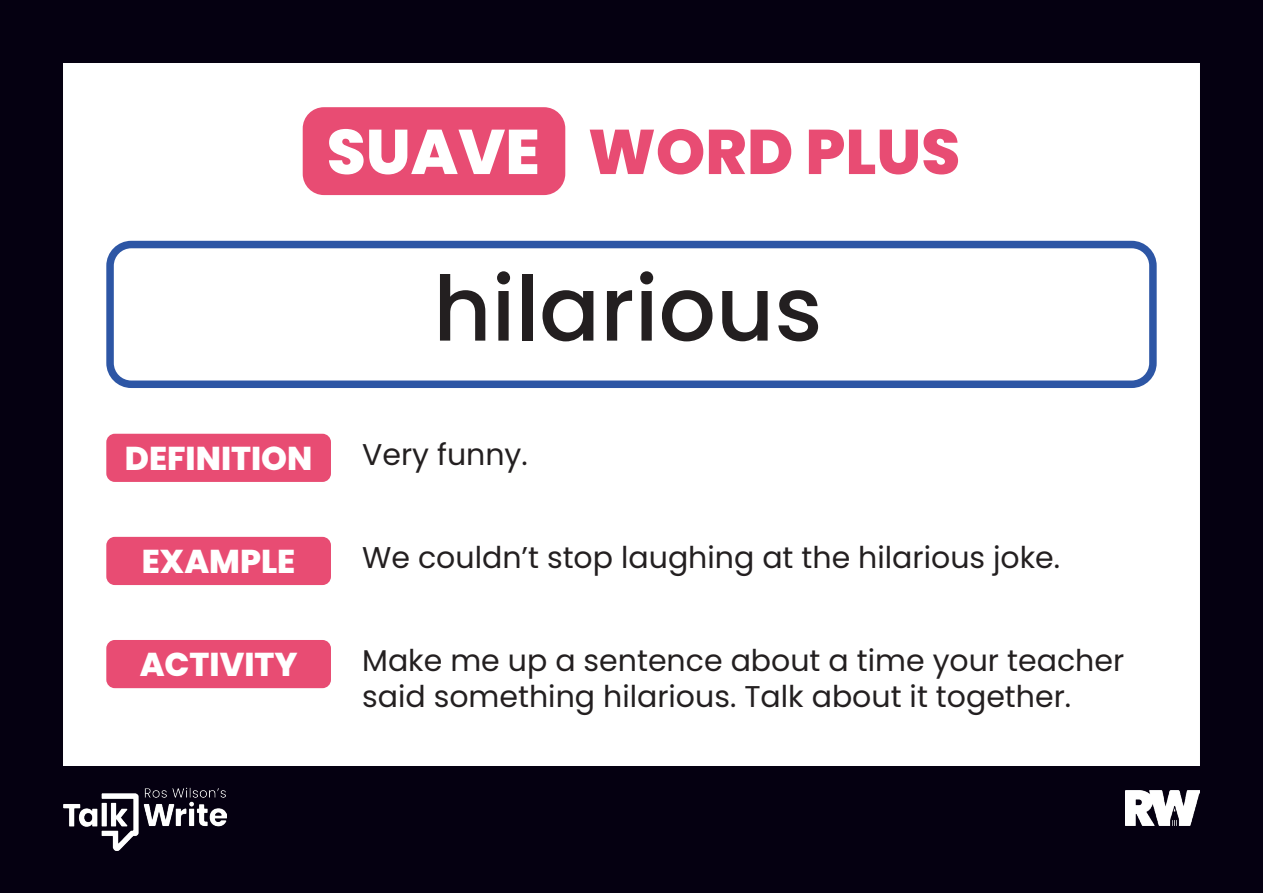
<style>
.page{position:relative;width:1263px;height:893px;background:#fff}
.page>*{position:absolute;margin:0;border:0;box-sizing:border-box;transform-origin:0 0}
.t1{font:500 90px "Poppins";color:#231f20}
.t2{font:800 63px "Poppins";color:#e84c73}
.t3{font:800 33px "Poppins";color:#fff}
.t4{font:30px/36px "Poppins";color:#231f20}
.s1{color:#fff}
</style>
<div class="page">
<div style="left:0;top:0;width:1263px;height:893px;border:63px solid #050011"></div>
<div style="left:303px;top:107px;width:262px;height:88px;background:#e84c73;border-radius:21px"></div>
<div style="left:0;top:766px;width:1263px;height:127px;background:#050011"></div>
<img style="left:1125px;top:790px;width:74px;height:36px">
<div style="left:106px;top:241px;width:1051px;height:147px;border:8px solid #2d56a5;border-radius:21px"></div>
<div style="left:106px;top:434px;width:225px;height:48px;background:#e84c73;border-radius:9px"></div>
<div style="left:106px;top:537px;width:225px;height:48px;background:#e84c73;border-radius:9px"></div>
<div style="left:106px;top:640px;width:225px;height:48px;background:#e84c73;border-radius:9px"></div>
<img style="left:64px;top:787px;width:163px;height:64px">
<h2 class="t2" style="left:327px;top:115px;width:635px"><span class="s1">SUAVE</span> WORD PLUS</h2>
<p class="t3" style="left:125px;top:439px;width:189px">DEFINITION</p>
<p class="t3" style="left:142px;top:543px;width:155px">EXAMPLE</p>
<p class="t1" style="left:433px;top:257px;width:391px">hilarious</p>
<p class="t4" style="left:362px;top:437px;width:167px">Very funny.</p>
<p class="t4" style="left:362px;top:540px;width:699px">We couldn’t stop laughing at the hilarious joke.</p>
<p class="t3" style="left:140px;top:646px;width:159px">ACTIVITY</p>
<p class="t4" style="left:362px;top:643px;width:763px">Make me up a sentence about a time your teacher said something hilarious. Talk about it together.</p>
</div>
